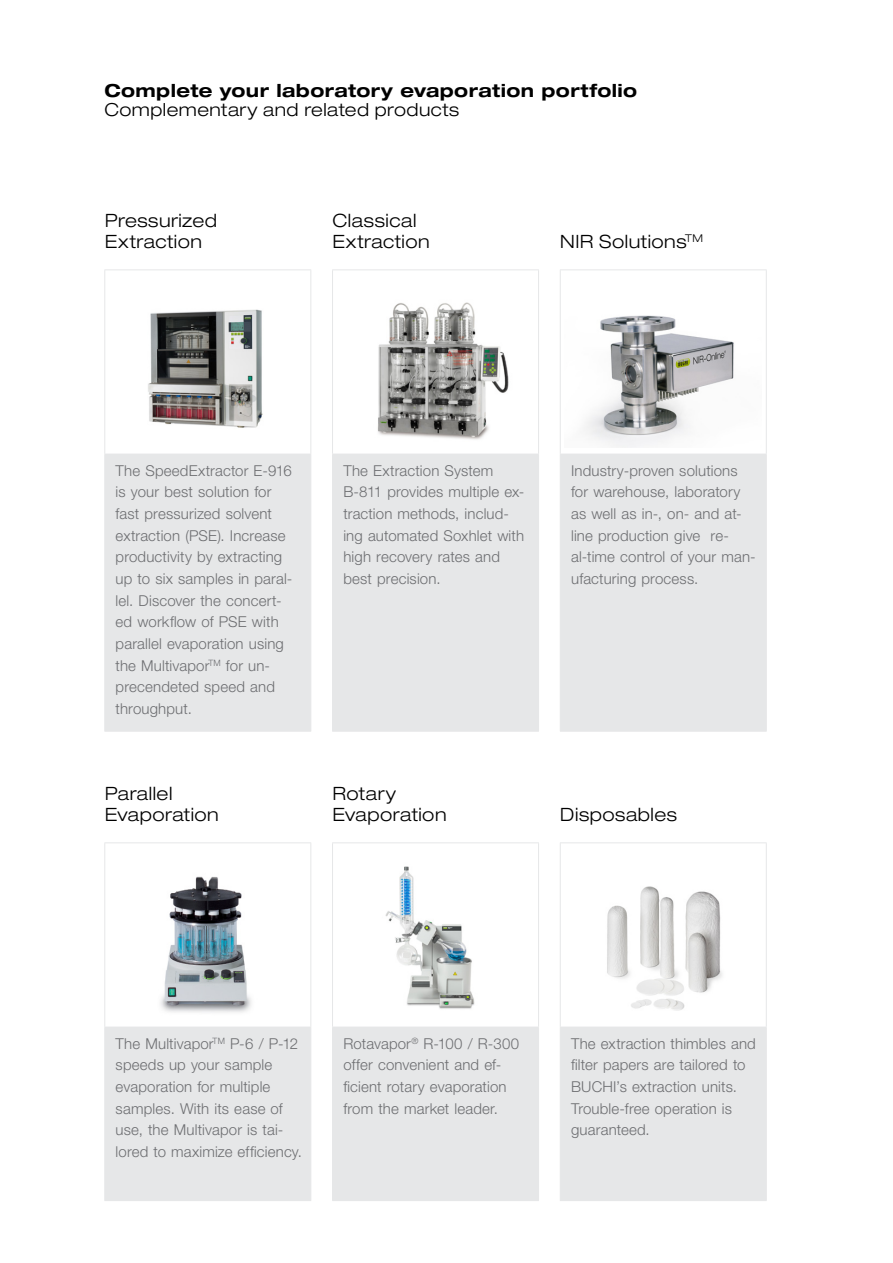
<style>
.page{position:relative;width:893px;height:1263px;background:#fff}
.page>*{position:absolute;margin:0;border:0;box-sizing:border-box;transform-origin:0 0}
.EN_Table_Title{font:300 expanded 18.3px/21.6px "Helvetica Neue LT Std";letter-spacing:.025em;color:#000}
.EN_Page_Headline{font:700 expanded 18px "Helvetica Neue LT Std";letter-spacing:.02em;color:#000}
.EN_Page_Subline{font:300 expanded 18px "Helvetica Neue LT Std";letter-spacing:.025em;color:#000}
.EN_Table_content_lef{font:300 15px/21.6px "Helvetica Neue LT Std";letter-spacing:.01em;color:#6d6e71}
</style>
<div class="page">
<div style="left:105px;top:1028px;width:661px;height:172px;background:#e6e7e8"></div>
<hr style="left:560px;top:842px;width:207px;height:1px;background:#e6e7e8">
<hr style="left:560px;top:843px;width:1px;height:184px;background:#e6e7e8">
<hr style="left:766px;top:843px;width:1px;height:184px;background:#e6e7e8">
<hr style="left:560px;top:1027px;width:207px;height:1px;background:#e6e7e8">
<hr style="left:560px;top:1027px;width:1px;height:173px;background:#e6e7e8">
<hr style="left:766px;top:1027px;width:1px;height:173px;background:#e6e7e8">
<hr style="left:560px;top:1200px;width:207px;height:1px;background:#e6e7e8">
<hr style="left:332px;top:842px;width:207px;height:1px;background:#e6e7e8">
<hr style="left:332px;top:843px;width:1px;height:184px;background:#e6e7e8">
<hr style="left:538px;top:843px;width:1px;height:184px;background:#e6e7e8">
<hr style="left:332px;top:1027px;width:207px;height:1px;background:#e6e7e8">
<hr style="left:332px;top:1027px;width:1px;height:173px;background:#e6e7e8">
<hr style="left:538px;top:1027px;width:1px;height:173px;background:#e6e7e8">
<hr style="left:332px;top:1200px;width:207px;height:1px;background:#e6e7e8">
<hr style="left:104px;top:842px;width:207px;height:1px;background:#e6e7e8">
<hr style="left:104px;top:843px;width:1px;height:184px;background:#e6e7e8">
<hr style="left:310px;top:843px;width:1px;height:184px;background:#e6e7e8">
<hr style="left:104px;top:1027px;width:207px;height:1px;background:#e6e7e8">
<hr style="left:104px;top:1027px;width:1px;height:173px;background:#e6e7e8">
<hr style="left:310px;top:1027px;width:1px;height:173px;background:#e6e7e8">
<hr style="left:104px;top:1200px;width:207px;height:1px;background:#e6e7e8">
<svg style="left:105px;top:455px;width:661px;height:276px;background:#e8e8e9"></svg>
<hr style="left:560px;top:269px;width:207px;height:1px;background:#e6e7e8">
<hr style="left:560px;top:270px;width:1px;height:184px;background:#e6e7e8">
<hr style="left:766px;top:270px;width:1px;height:184px;background:#e6e7e8">
<hr style="left:560px;top:454px;width:207px;height:1px;background:#e6e7e8">
<hr style="left:560px;top:454px;width:1px;height:277px;background:#e6e7e8">
<hr style="left:766px;top:454px;width:1px;height:277px;background:#e6e7e8">
<hr style="left:560px;top:731px;width:207px;height:1px;background:#e6e7e8">
<hr style="left:332px;top:269px;width:207px;height:1px;background:#e6e7e8">
<hr style="left:332px;top:270px;width:1px;height:184px;background:#e6e7e8">
<hr style="left:538px;top:270px;width:1px;height:184px;background:#e6e7e8">
<hr style="left:332px;top:454px;width:207px;height:1px;background:#e6e7e8">
<hr style="left:332px;top:454px;width:1px;height:277px;background:#e6e7e8">
<hr style="left:538px;top:454px;width:1px;height:277px;background:#e6e7e8">
<hr style="left:332px;top:731px;width:207px;height:1px;background:#e6e7e8">
<hr style="left:104px;top:269px;width:207px;height:1px;background:#e6e7e8">
<hr style="left:104px;top:270px;width:1px;height:184px;background:#e6e7e8">
<hr style="left:310px;top:270px;width:1px;height:184px;background:#e6e7e8">
<hr style="left:104px;top:454px;width:207px;height:1px;background:#e6e7e8">
<hr style="left:104px;top:454px;width:1px;height:277px;background:#e6e7e8">
<hr style="left:310px;top:454px;width:1px;height:277px;background:#e6e7e8">
<hr style="left:104px;top:731px;width:207px;height:1px;background:#e6e7e8">
<img style="left:148px;top:309px;width:115px;height:119px">
<img style="left:160px;top:876px;width:91px;height:137px">
<img style="left:377px;top:302px;width:132px;height:138px">
<img style="left:385px;top:866px;width:90px;height:143px">
<img style="left:584px;top:315px;width:150px;height:133px">
<img style="left:607px;top:886px;width:115px;height:125px">
<p class="EN_Page_Headline" style="left:104px;top:79px;width:534px">Complete your laboratory evaporation portfolio</p>
<p class="EN_Page_Subline" style="left:104px;top:99px;width:356px">Complementary and related products</p>
<p class="EN_Table_Title" style="left:105px;top:209px;width:114px">Pressurized<br>Extraction</p>
<p class="EN_Table_Title" style="left:332px;top:209px;width:85px">Classical</p>
<p class="EN_Table_Title" style="left:332px;top:231px;width:99px">Extraction</p>
<p class="EN_Table_Title" style="left:560px;top:231px;width:144px">NIR Solutions<sup>TM</sup></p>
<p class="EN_Table_content_lef" style="left:116px;top:459px;width:178px">The SpeedExtractor E-916 is your best solution for fast pressurized solvent extraction (PSE). Increase productivity by extracting up to six samples in paral&shy;lel. Discover the concert&shy;ed workflow of PSE with parallel evaporation using the Multivapor<sup>TM</sup> for un&shy;precendeted speed and throughput.</p>
<p class="EN_Table_content_lef" style="left:343px;top:459px;width:152px">The Extraction System</p>
<p class="EN_Table_content_lef" style="left:343px;top:481px;width:182px">B-811 provides multiple ex&shy;traction methods, includ&shy;ing automated Soxhlet with high recovery rates and best precision.</p>
<p class="EN_Table_content_lef" style="left:571px;top:459px;width:186px">Industry-proven solutions for warehouse, laboratory as well as in-, on- and at&shy;line production give re&shy;al-time control of your man&shy;ufacturing process.</p>
<p class="EN_Table_Title" style="left:105px;top:782px;width:69px">Parallel</p>
<p class="EN_Table_Title" style="left:105px;top:804px;width:116px">Evaporation</p>
<p class="EN_Table_Title" style="left:332px;top:782px;width:65px">Rotary</p>
<p class="EN_Table_Title" style="left:332px;top:804px;width:116px">Evaporation</p>
<p class="EN_Table_Title" style="left:560px;top:804px;width:118px">Disposables</p>
<p class="EN_Table_content_lef" style="left:116px;top:1032px;width:188px">The Multivapor<sup>TM</sup> P-6 / P-12 speeds up your sample evaporation for multiple samples. With its ease of use, the Multivapor is tai&shy;lored to maximize efficiency.</p>
<p class="EN_Table_content_lef" style="left:343px;top:1032px;width:177px">Rotavapor<sup>®</sup> R-100 / R-300 offer convenient and ef&shy;ficient rotary evaporation from the market leader.</p>
<p class="EN_Table_content_lef" style="left:571px;top:1032px;width:186px">The extraction thimbles and filter papers are tailored to<br>BUCHI’s extraction units.<br>Trouble-free operation is guaranteed.</p>
</div>
